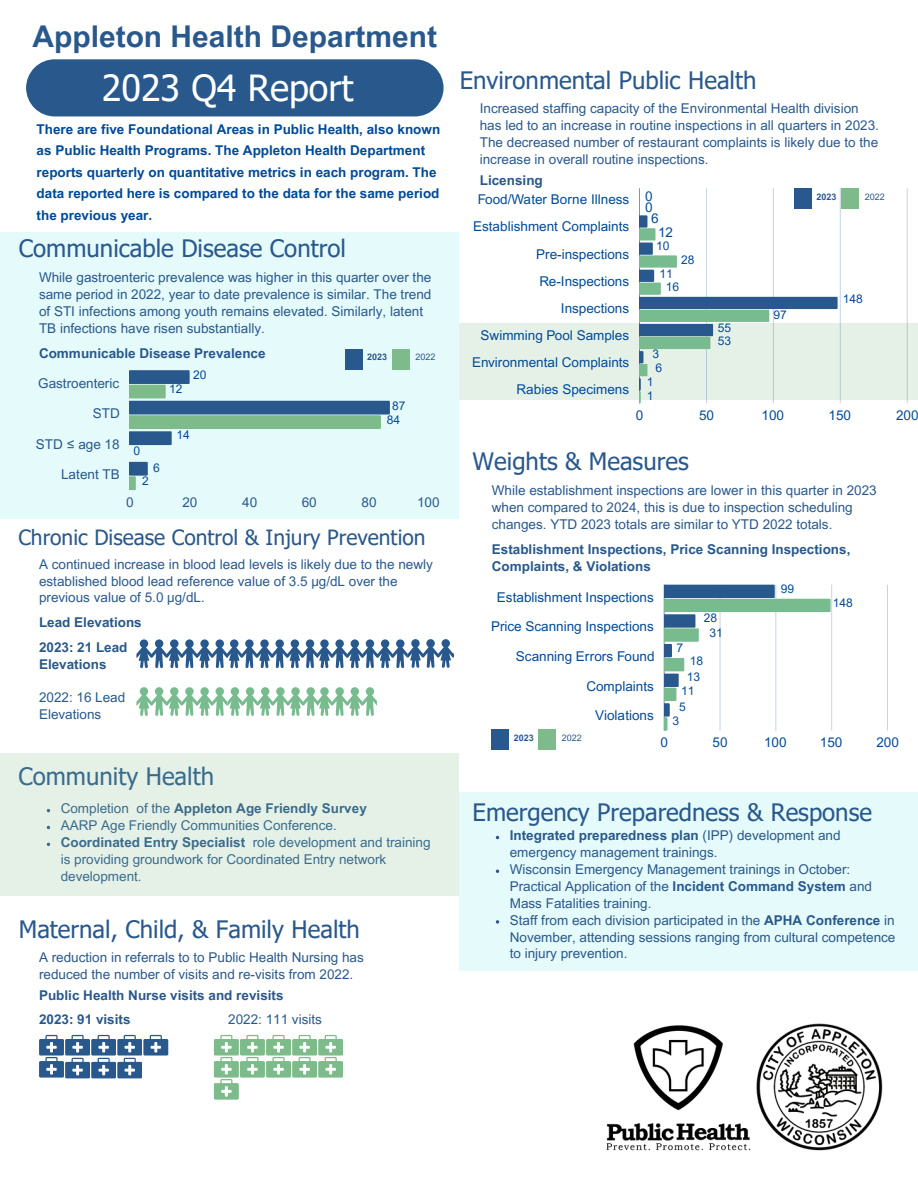
<style>
.page{position:relative;width:918px;height:1188px;background:#fff}
.page>*{position:absolute;margin:0;border:0;box-sizing:border-box;transform-origin:0 0}
.t1{font:36px "Tahoma";color:#fff}
.t2{font:700 30px "Arial MT Pro";color:#29588c}
.t3{font:24px "Tahoma";color:#29588c}
.t4{font:21px "Tahoma";color:#29588c}
.t5{font:13.5px/16.8px "Arial MT Pro";color:#29588c}
.t6{font:13.5px/27.2px "Arial MT Pro";color:#014a97;text-align:right}
.t7{font:700 13.5px/16.8px "Arial MT Pro";color:#29588c}
.t8{font:700 13.5px/21.3px "Arial MT Pro";color:#014a97}
.t9{font:12px "Arial MT Pro";color:#014a97}
.t10{font:700 9px "Arial MT Pro";color:#29588c}
.t11{font:9px "Arial MT Pro";color:#29588c}
.s1{font-weight:400}
.s2{font-weight:700}
</style>
<div class="page">
<div style="left:0;top:232px;width:459px;height:287px;background:#e5fafb"></div>
<svg style="left:130px;top:370px;width:260px;height:75px"></svg>
<svg style="left:130px;top:462px;width:18px;height:28px"></svg>
<div style="left:459px;top:324px;width:459px;height:76px;background:#e5f1e7"></div>
<img style="left:756px;top:1023px;width:127px;height:128px">
<img style="left:606px;top:1025px;width:145px;height:126px">
<div style="left:26px;top:59px;width:417px;height:57px;background:#29588c"></div>
<hr style="left:831px;top:585px;width:1px;height:146px;background:#014a97">
<hr style="left:887px;top:585px;width:1px;height:146px;background:#014a97">
<svg style="left:664px;top:585px;width:167px;height:146px"></svg>
<hr style="left:706px;top:188px;width:1px;height:215px;background:#014a97">
<hr style="left:773px;top:188px;width:1px;height:215px;background:#014a97">
<hr style="left:840px;top:188px;width:1px;height:215px;background:#014a97">
<hr style="left:907px;top:188px;width:1px;height:215px;background:#014a97">
<hr style="left:639px;top:188px;width:1px;height:215px;background:#014a97">
<svg style="left:639px;top:215px;width:199px;height:188px"></svg>
<div style="left:459px;top:793px;width:459px;height:178px;background:#e5fafb"></div>
<svg style="left:496px;top:920px;width:3px;height:4px"></svg>
<div style="left:345px;top:349px;width:17px;height:20px;background:#29588c"></div>
<div style="left:392px;top:349px;width:17px;height:20px;background:#7ebb8b"></div>
<div style="left:795px;top:188px;width:17px;height:21px;background:#29588c"></div>
<div style="left:841px;top:188px;width:18px;height:21px;background:#7ebb8b"></div>
<div style="left:492px;top:730px;width:17px;height:20px;background:#29588c"></div>
<div style="left:539px;top:730px;width:17px;height:20px;background:#7ebb8b"></div>
<svg style="left:214px;top:1035px;width:129px;height:64px"></svg>
<svg style="left:136px;top:687px;width:241px;height:29px"></svg>
<svg style="left:136px;top:639px;width:318px;height:29px"></svg>
<svg style="left:39px;top:1035px;width:129px;height:43px"></svg>
<div style="left:0;top:754px;width:459px;height:142px;background:#e5f1e7"></div>
<h6 class="t2" style="left:32px;top:26px;width:406px">Appleton Health Department</h6>
<h3 class="t1" style="left:102px;top:65px;width:253px">2023 Q4 Report</h3>
<h5 class="t8" style="left:37px;top:120px;width:405px">There are five Foundational Areas in Public Health, also known as Public Health Programs. The Appleton Health Department reports quarterly on quantitative metrics in each program. The data reported here is compared to the data for the same period the previous year.</h5>
<h2 class="t3" style="left:19px;top:233px;width:329px">Communicable Disease Control</h2>
<p class="t5" style="left:39px;top:271px;width:394px">While gastroenteric prevalence was higher in this quarter over the same period in 2022, year to date prevalence is similar. The trend of STI infections among youth remains elevated. Similarly, latent TB infections have risen substantially.</p>
<p class="t7" style="left:39px;top:347px;width:228px">Communicable Disease Prevalence</p>
<h5 class="t10" style="left:367px;top:354px;width:22px">2023</h5>
<h6 class="t11" style="left:415px;top:354px;width:22px">2022</h6>
<p class="t5" style="left:38px;top:376px;width:83px">Gastroenteric</p>
<p class="t5" style="left:93px;top:407px;width:28px">STD</p>
<p class="t5" style="left:36px;top:437px;width:85px">STD ≤ age 18</p>
<p class="t5" style="left:61px;top:468px;width:60px">Latent TB</p>
<h5 class="t9" style="left:169px;top:384px;width:15px">12</h5>
<h6 class="t9" style="left:193px;top:370px;width:15px">20</h6>
<p class="t9" style="left:133px;top:447px;width:8px">0</p>
<p class="t9" style="left:153px;top:463px;width:8px">6</p>
<p class="t9" style="left:142px;top:476px;width:8px">2</p>
<p class="t9" style="left:177px;top:431px;width:15px">14</p>
<h6 class="t9" style="left:392px;top:401px;width:15px">87</h6>
<p class="t9" style="left:387px;top:415px;width:15px">84</p>
<p class="t5" style="left:126px;top:495px;width:9px">0</p>
<p class="t5" style="left:182px;top:495px;width:17px">20</p>
<p class="t5" style="left:242px;top:495px;width:17px">40</p>
<p class="t5" style="left:302px;top:495px;width:17px">60</p>
<p class="t5" style="left:362px;top:495px;width:17px">80</p>
<p class="t5" style="left:417px;top:495px;width:24px">100</p>
<p class="t4" style="left:18px;top:524px;width:409px">Chronic Disease Control &amp; Injury Prevention</p>
<p class="t5" style="left:39px;top:557px;width:395px">A continued increase in blood lead levels is likely due to the newly established blood lead reference value of 3.5 μg/dL over the previous value of 5.0 μg/dL.</p>
<p class="t7" style="left:39px;top:615px;width:104px">Lead Elevations</p>
<p class="t7" style="left:39px;top:640px;width:90px">2023: 21 Lead<br>Elevations</p>
<p class="t5" style="left:39px;top:691px;width:88px">2022: 16 Lead<br>Elevations</p>
<p class="t3" style="left:18px;top:761px;width:197px">Community Health</p>
<p class="t7" style="left:61px;top:802px;width:308px"><span class="s1">Completion of the</span> Appleton Age Friendly Survey</p>
<p class="t5" style="left:61px;top:819px;width:278px">AARP Age Friendly Communities Conference.</p>
<p class="t5" style="left:61px;top:836px;width:371px"><span class="s2">Coordinated Entry Specialist</span> role development and training is providing groundwork for Coordinated Entry network development.</p>
<p class="t3" style="left:19px;top:914px;width:343px">Maternal, Child, &amp; Family Health</p>
<p class="t5" style="left:39px;top:951px;width:326px">A reduction in referrals to to Public Health Nursing has reduced the number of visits and re-visits from 2022.</p>
<p class="t7" style="left:39px;top:988px;width:246px">Public Health Nurse visits and revisits</p>
<p class="t7" style="left:39px;top:1012px;width:93px">2023: 91 visits</p>
<p class="t5" style="left:228px;top:1012px;width:95px">2022: 111 visits</p>
<p class="t3" style="left:460px;top:65px;width:298px">Environmental Public Health</p>
<h5 class="t5" style="left:480px;top:102px;width:401px">Increased staffing capacity of the Environmental Health division has led to an increase in routine inspections in all quarters in 2023.<br>The decreased number of restaurant complaints is likely due to the increase in overall routine inspections.</h5>
<h3 class="t7" style="left:480px;top:174px;width:65px">Licensing</h3>
<p class="t6" style="left:472px;top:188px;width:159px">Food/Water Borne Illness<br>Establishment Complaints<br>Pre-inspections<br>Re-Inspections<br>Inspections<br>Swimming Pool Samples<br>Environmental Complaints<br>Rabies Specimens</p>
<p class="t6" style="left:645px;top:184px;width:9px">0</p>
<p class="t6" style="left:645px;top:196px;width:9px">0</p>
<p class="t6" style="left:651px;top:206px;width:9px">6</p>
<p class="t6" style="left:658px;top:220px;width:17px">12</p>
<p class="t9" style="left:656px;top:242px;width:15px">10</p>
<p class="t9" style="left:681px;top:255px;width:15px">28</p>
<p class="t9" style="left:659px;top:269px;width:15px">11</p>
<p class="t9" style="left:666px;top:282px;width:15px">16</p>
<p class="t9" style="left:653px;top:350px;width:8px">3</p>
<p class="t9" style="left:655px;top:363px;width:8px">6</p>
<p class="t9" style="left:647px;top:377px;width:8px">1</p>
<p class="t9" style="left:647px;top:392px;width:8px">1</p>
<p class="t9" style="left:718px;top:323px;width:15px">55</p>
<h3 class="t9" style="left:718px;top:337px;width:15px">53</h3>
<p class="t10" style="left:817px;top:193px;width:22px">2023</p>
<p class="t11" style="left:865px;top:193px;width:22px">2022</p>
<p class="t9" style="left:774px;top:310px;width:15px">97</p>
<h5 class="t9" style="left:843px;top:294px;width:22px">148</h5>
<p class="t6" style="left:636px;top:404px;width:9px">0</p>
<p class="t6" style="left:699px;top:404px;width:17px">50</p>
<p class="t6" style="left:762px;top:404px;width:24px">100</p>
<p class="t6" style="left:829px;top:404px;width:24px">150</p>
<p class="t6" style="left:896px;top:404px;width:24px">200</p>
<p class="t3" style="left:473px;top:446px;width:218px">Weights &amp; Measures</p>
<p class="t5" style="left:492px;top:483px;width:386px">While establishment inspections are lower in this quarter in 2023 when compared to 2024, this is due to inspection scheduling changes. YTD 2023 totals are similar to YTD 2022 totals.</p>
<p class="t7" style="left:492px;top:543px;width:360px">Establishment Inspections, Price Scanning Inspections,<br>Complaints, &amp; Violations</p>
<p class="t6" style="left:491px;top:584px;width:165px;line-height:29.7px">Establishment Inspections<br>Price Scanning Inspections<br>Scanning Errors Found<br>Complaints<br>Violations</p>
<p class="t9" style="left:704px;top:613px;width:15px">28</p>
<p class="t9" style="left:676px;top:643px;width:8px">7</p>
<p class="t9" style="left:709px;top:628px;width:15px">31</p>
<p class="t9" style="left:690px;top:657px;width:15px">18</p>
<p class="t9" style="left:687px;top:673px;width:15px">13</p>
<p class="t9" style="left:681px;top:686px;width:15px">11</p>
<p class="t9" style="left:679px;top:703px;width:8px">5</p>
<p class="t9" style="left:672px;top:716px;width:8px">3</p>
<h6 class="t9" style="left:781px;top:585px;width:15px">99</h6>
<p class="t9" style="left:833px;top:598px;width:22px">148</p>
<p class="t10" style="left:514px;top:735px;width:22px">2023</p>
<p class="t11" style="left:562px;top:735px;width:22px">2022</p>
<p class="t6" style="left:660px;top:731px;width:9px">0</p>
<p class="t6" style="left:713px;top:731px;width:17px">50</p>
<p class="t6" style="left:764px;top:731px;width:24px">100</p>
<p class="t6" style="left:820px;top:731px;width:24px">150</p>
<p class="t6" style="left:876px;top:731px;width:24px">200</p>
<h3 class="t3" style="left:473px;top:797px;width:401px">Emergency Preparedness &amp; Response</h3>
<p class="t5" style="left:510px;top:829px;width:332px"><span class="s2">Integrated preparedness plan</span> (IPP) development and emergency management trainings.</p>
<h4 class="t5" style="left:510px;top:863px;width:364px">Wisconsin Emergency Management trainings in October:<br>Practical Application of the <span class="s2">Incident Command System</span> and<br>Mass Fatalities training.</h4>
<h6 class="t5" style="left:510px;top:913px;width:387px;text-align:justify">Staff from each division participated in the <span class="s2">APHA Conference</span> in November, attending sessions ranging from cultural competence to injury prevention.</h6>
</div>
